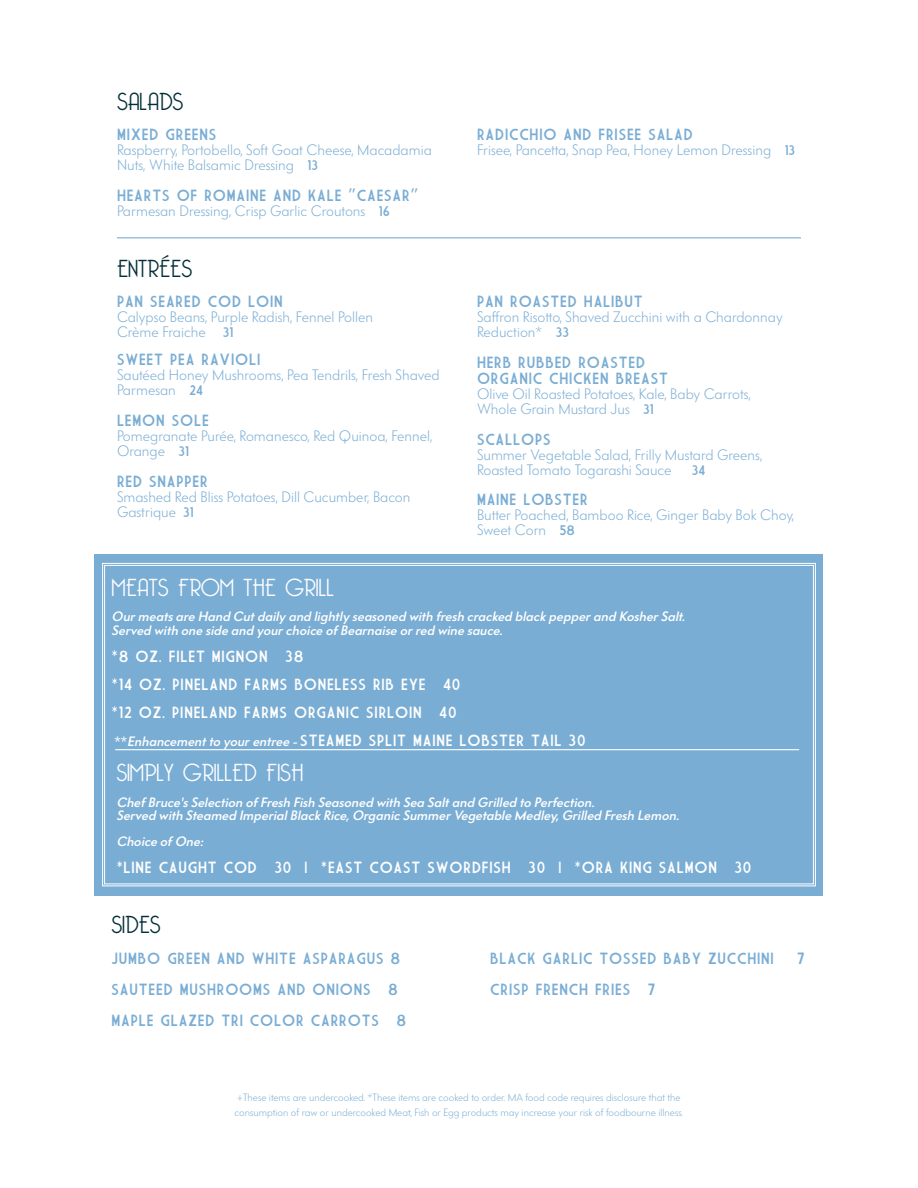
<style>
.page{position:relative;width:918px;height:1188px;background:#fff}
.page>*{position:absolute;margin:0;border:0;box-sizing:border-box;transform-origin:0 0}
.Section{font:300 24px "Bellerose";color:#fff}
.Section-2{font:300 24px "Bellerose";color:#032f39}
.Item{font:15.75px/15.8px "Market Deco";letter-spacing:.05em;color:#7aadd4}
.Item-2{font:15.75px "Market Deco";letter-spacing:.05em;color:#fff}
.Food_Description{font:15px/15px "VF Sans";color:#7aadd4}
.Section_Description{font:italic 600 13.5px "VF Sans";color:#fff}
.Food_Description-2{font:13.5px "Market Deco";color:#7aadd4}
.Food_Description-3{font:10.5px/15px "VF Sans";color:#7aadd4}
.s1{font-family:"Market Deco";font-size:13.5px}
.s2{font-family:"VF Sans";font-weight:600;font-size:13.5px}
.s3{font-family:"VF Sans";font-weight:600;font-style:italic;font-size:13.5px}
</style>
<div class="page">
<div style="left:94px;top:554px;width:730px;height:342px;background:#7aadd4"></div>
<svg style="left:102px;top:562px;width:714px;height:325px"></svg>
<hr style="left:117px;top:237px;width:684px;height:1px;background:#7aadd4">
<p class="Section-2" style="left:117px;top:87px;width:68px">SALADS</p>
<p class="Item" style="left:117px;top:128px;width:101px">MIXED GREENS</p>
<p class="Food_Description" style="left:117px;top:143px;width:316px">Raspberry, Portobello, Soft Goat Cheese, Macadamia<br>Nuts, White Balsamic Dressing <span class="s1">13</span></p>
<p class="Item" style="left:117px;top:188px;width:303px">HEARTS OF ROMAINE AND KALE “CAESAR”</p>
<p class="Food_Description" style="left:117px;top:204px;width:274px">Parmesan Dressing, Crisp Garlic Croutons <span class="s1">16</span></p>
<p class="Section-2" style="left:117px;top:255px;width:77px">ENTRÉES</p>
<p class="Item" style="left:117px;top:295px;width:167px">PAN SEARED COD LOIN</p>
<p class="Food_Description" style="left:117px;top:310px;width:257px">Calypso Beans, Purple Radish, Fennel Pollen<br>Crème Fraiche <span class="s1">31</span></p>
<p class="Item" style="left:117px;top:352px;width:145px">SWEET PEA RAVIOLI</p>
<p class="Food_Description" style="left:117px;top:368px;width:324px">Sautéed Honey Mushrooms, Pea Tendrils, Fresh Shaved<br>Parmesan <span class="s1">24</span></p>
<p class="Item" style="left:117px;top:413px;width:93px">LEMON SOLE</p>
<p class="Food_Description" style="left:117px;top:429px;width:317px">Pomegranate Purée, Romanesco, Red Quinoa, Fennel,<br>Orange <span class="s1">31</span></p>
<p class="Item" style="left:117px;top:474px;width:92px">RED SNAPPER</p>
<p class="Food_Description" style="left:117px;top:490px;width:295px">Smashed Red Bliss Potatoes, Dill Cucumber, Bacon<br>Gastrique <span class="s1">31</span></p>
<p class="Item" style="left:477px;top:128px;width:217px">RADICCHIO AND FRISEE SALAD</p>
<p class="Food_Description" style="left:477px;top:143px;width:320px">Frisee, Pancetta, Snap Pea, Honey Lemon Dressing <span class="s1">13</span></p>
<p class="Item" style="left:477px;top:295px;width:167px">PAN ROASTED HALIBUT</p>
<p class="Food_Description" style="left:477px;top:310px;width:307px">Saffron Risotto, Shaved Zucchini with a Chardonnay<br>Reduction* <span class="s1">33</span></p>
<p class="Item" style="left:477px;top:355px;width:192px">HERB RUBBED ROASTED<br>ORGANIC CHICKEN BREAST</p>
<p class="Food_Description" style="left:477px;top:387px;width:275px">Olive Oil Roasted Potatoes, Kale, Baby Carrots,<br>Whole Grain Mustard Jus <span class="s1">31</span></p>
<p class="Item" style="left:477px;top:432px;width:75px">SCALLOPS</p>
<p class="Food_Description" style="left:477px;top:448px;width:287px">Summer Vegetable Salad, Frilly Mustard Greens,<br>Roasted Tomato Togarashi Sauce</p>
<p class="Food_Description-2" style="left:692px;top:464px;width:15px">34</p>
<p class="Item" style="left:477px;top:493px;width:112px">MAINE LOBSTER</p>
<p class="Food_Description" style="left:477px;top:508px;width:319px">Butter Poached, Bamboo Rice, Ginger Baby Bok Choy,<br>Sweet Corn <span class="s1">58</span></p>
<p class="Section" style="left:112px;top:573px;width:224px">MEATS FROM THE GRILL</p>
<p class="Section_Description" style="left:112px;top:607px;width:578px">Ourmeatsare Hand Cutdaily and lightly seasoned with fresh cracked blackpepperand KosherSalt.</p>
<p class="Section_Description" style="left:112px;top:621px;width:396px">Served with one side and yourchoice ofBearnaise orred wine sauce.</p>
<p class="Item-2" style="left:112px;top:650px;width:193px">*8 OZ. FILET MIGNON 38</p>
<p class="Item-2" style="left:112px;top:678px;width:350px">*14 OZ. PINELAND FARMS BONELESS RIB EYE 40</p>
<p class="Item-2" style="left:112px;top:705px;width:347px">*12 OZ. PINELAND FARMS ORGANIC SIRLOIN 40</p>
<p class="Item-2" style="left:115px;top:733px;width:473px"><span class="s2">**</span><span class="s3">Enhancementto yourentree -</span>STEAMED SPLIT MAINE LOBSTER TAIL 30</p>
<p class="Section" style="left:116px;top:759px;width:188px">SIMPLY GRILLED FISH</p>
<p class="Section_Description" style="left:116px;top:793px;width:483px">ChefBruce'sSelection ofFresh Fish Seasoned with Sea Saltand Grilled to Perfection.</p>
<p class="Section_Description" style="left:116px;top:806px;width:568px">Served with Steamed ImperialBlackRice,OrganicSummerVegetable Medley,Grilled Fresh Lemon.</p>
<p class="Section_Description" style="left:116px;top:832px;width:92px">Choice ofOne:</p>
<p class="Item-2" style="left:116px;top:861px;width:637px">*LINE CAUGHT COD 30 | *EAST COAST SWORDFISH 30 | *ORA KING SALMON 30</p>
<p class="Section-2" style="left:112px;top:911px;width:50px">SIDES</p>
<p class="Item" style="left:112px;top:951px;width:290px">JUMBO GREEN AND WHITE ASPARAGUS 8</p>
<p class="Item" style="left:112px;top:982px;width:288px">SAUTEED MUSHROOMS AND ONIONS 8</p>
<p class="Item" style="left:112px;top:1013px;width:296px">MAPLE GLAZED TRI COLOR CARROTS 8</p>
<p class="Item" style="left:490px;top:951px;width:285px">BLACK GARLIC TOSSED BABY ZUCCHINI</p>
<p class="Item" style="left:797px;top:951px;width:9px">7</p>
<p class="Item" style="left:490px;top:982px;width:166px">CRISP FRENCH FRIES 7</p>
<p class="Food_Description-3" style="left:235px;top:1090px;width:450px">+These items are undercooked. *These items are cooked to order. MA food code requires disclosure that the consumption of raw or undercooked Meat, Fish or Egg products may increase your risk of foodbourne illness.</p>
</div>
